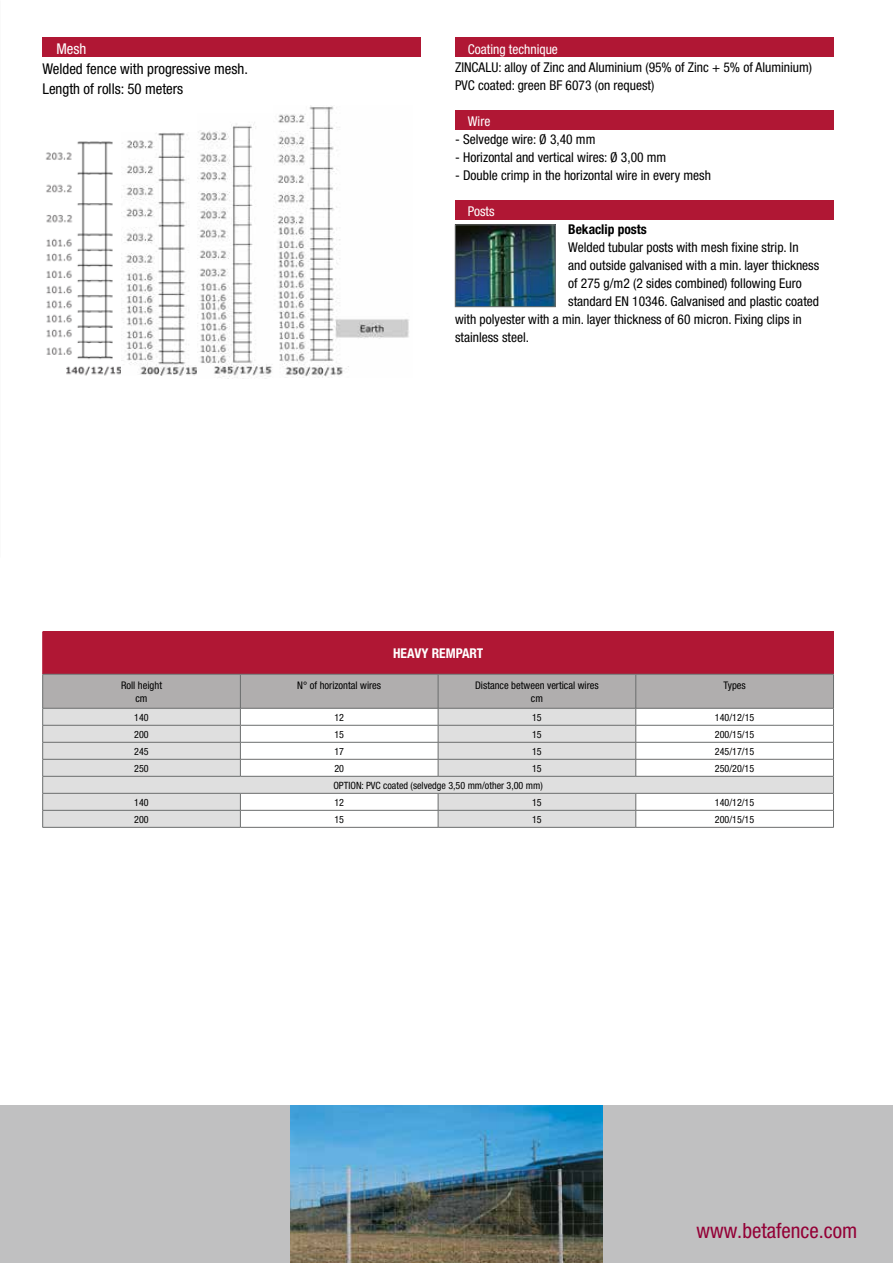
<style>
.page{position:relative;width:893px;height:1263px;background:#fff}
.page>*{position:absolute;margin:0;border:0;box-sizing:border-box;transform-origin:0 0}
.t1{font:condensed 21px "Helvetica Neue";color:#930036}
.t2{font:condensed 14.85px/19.8px "Helvetica Neue LT Std";color:#000}
.t3{font:condensed 14.85px "Helvetica Neue LT Std";color:#fff}
.t4{font:condensed 13.5px/18px "Helvetica Neue LT Std";color:#000}
.t5{font:condensed 13.5px "Helvetica Neue LT Std";color:#fff}
.t6{font:700 condensed 13.5px "Helvetica Neue LT Std";color:#000}
.t7{font:700 condensed 13.5px "Helvetica Neue";color:#fff}
.t8{font:condensed 10.5px/13.5px "Helvetica Neue";color:#000;text-align:center}
.t9{font:condensed 10.05px "Helvetica Neue";color:#000}
</style>
<div class="page">
<div style="left:0;top:1105px;width:893px;height:158px;background:#c0c0c1"></div>
<img style="left:290px;top:1105px;width:313px;height:158px">
<div style="left:43px;top:632px;width:790px;height:42px;background:#b01734"></div>
<svg style="left:42px;top:674px;width:792px;height:153px"></svg>
<hr style="left:42px;top:827px;width:198px;height:1px;background:#6b6d6d">
<hr style="left:240px;top:827px;width:198px;height:1px;background:#6b6d6d">
<hr style="left:438px;top:827px;width:198px;height:1px;background:#6b6d6d">
<hr style="left:636px;top:827px;width:198px;height:1px;background:#6b6d6d">
<hr style="left:43px;top:725px;width:197px;height:1px;background:#6b6d6d">
<hr style="left:240px;top:725px;width:198px;height:1px;background:#6b6d6d">
<hr style="left:438px;top:725px;width:198px;height:1px;background:#6b6d6d">
<hr style="left:636px;top:725px;width:197px;height:1px;background:#6b6d6d">
<hr style="left:42px;top:632px;width:1px;height:42px;background:#b01734">
<hr style="left:42px;top:631px;width:198px;height:1px;background:#b01734">
<hr style="left:240px;top:631px;width:198px;height:1px;background:#b01734">
<hr style="left:438px;top:631px;width:198px;height:1px;background:#b01734">
<hr style="left:636px;top:631px;width:197px;height:1px;background:#b01734">
<div style="left:42px;top:38px;width:379px;height:19px;background:#b01734"></div>
<div style="left:455px;top:111px;width:379px;height:19px;background:#b01734"></div>
<div style="left:455px;top:38px;width:379px;height:19px;background:#b01734"></div>
<div style="left:455px;top:201px;width:379px;height:19px;background:#b01734"></div>
<img style="left:457px;top:227px;width:96px;height:78px">
<div style="left:455px;top:225px;width:100px;height:82px;border:1px solid #6b6d6d"></div>
<img style="left:46px;top:141px;width:76px;height:235px">
<img style="left:122px;top:133px;width:75px;height:242px">
<img style="left:197px;top:122px;width:76px;height:257px">
<img style="left:273px;top:105px;width:136px;height:272px">
<p class="t3" style="left:56px;top:40px;width:31px">Mesh</p>
<p class="t2" style="left:42px;top:59px;width:207px">Welded fence with progressive mesh.<br>Length of rolls: 50 meters</p>
<p class="t5" style="left:468px;top:41px;width:92px">Coating technique</p>
<p class="t4" style="left:455px;top:58px;width:359px">ZINCALU: alloy of Zinc and Aluminium (95% of Zinc + 5% of Aluminium)<br>PVC coated: green BF 6073 (on request)</p>
<p class="t5" style="left:468px;top:113px;width:24px">Wire</p>
<p class="t4" style="left:455px;top:130px;width:142px">- Selvedge wire: Ø 3,40 mm</p>
<p class="t4" style="left:455px;top:148px;width:213px">- Horizontal and vertical wires: Ø 3,00 mm</p>
<p class="t4" style="left:455px;top:166px;width:257px">- Double crimp in the horizontal wire in every mesh</p>
<p class="t5" style="left:468px;top:203px;width:28px">Posts</p>
<p class="t6" style="left:568px;top:221px;width:80px">Bekaclip posts</p>
<p class="t4" style="left:568px;top:238px;width:232px">Welded tubular posts with mesh fixine strip. In</p>
<p class="t4" style="left:568px;top:256px;width:253px">and outside galvanised with a min. layer thickness</p>
<p class="t4" style="left:568px;top:274px;width:235px">of 275 g/m2 (2 sides combined) following Euro</p>
<p class="t4" style="left:568px;top:292px;width:252px">standard EN 10346. Galvanised and plastic coated</p>
<p class="t4" style="left:455px;top:310px;width:348px">with polyester with a min. layer thickness of 60 micron. Fixing clips in</p>
<p class="t4" style="left:455px;top:328px;width:75px">stainless steel.</p>
<p class="t7" style="left:393px;top:645px;width:92px">HEAVY REMPART</p>
<p class="t8" style="left:121px;top:678px;width:43px">Roll height cm</p>
<p class="t8" style="left:297px;top:678px;width:85px">N° of horizontal wires</p>
<p class="t8" style="left:475px;top:678px;width:125px">Distance between vertical wires cm</p>
<p class="t8" style="left:723px;top:678px;width:24px">Types</p>
<p class="t9" style="left:134px;top:711px;width:16px">140</p>
<p class="t9" style="left:334px;top:711px;width:11px">12</p>
<p class="t9" style="left:532px;top:711px;width:11px">15</p>
<p class="t9" style="left:715px;top:711px;width:41px">140/12/15</p>
<p class="t9" style="left:134px;top:728px;width:16px">200</p>
<p class="t9" style="left:334px;top:728px;width:11px">15</p>
<p class="t9" style="left:532px;top:728px;width:11px">15</p>
<p class="t9" style="left:715px;top:728px;width:41px">200/15/15</p>
<p class="t9" style="left:134px;top:745px;width:16px">245</p>
<p class="t9" style="left:334px;top:745px;width:11px">17</p>
<p class="t9" style="left:532px;top:745px;width:11px">15</p>
<p class="t9" style="left:715px;top:745px;width:41px">245/17/15</p>
<p class="t9" style="left:134px;top:762px;width:16px">250</p>
<p class="t9" style="left:334px;top:762px;width:11px">20</p>
<p class="t9" style="left:532px;top:762px;width:11px">15</p>
<p class="t9" style="left:715px;top:762px;width:41px">250/20/15</p>
<p class="t9" style="left:333px;top:779px;width:211px">OPTION: PVC coated (selvedge 3,50 mm/other 3,00 mm)</p>
<p class="t9" style="left:134px;top:796px;width:16px">140</p>
<p class="t9" style="left:334px;top:796px;width:11px">12</p>
<p class="t9" style="left:532px;top:796px;width:11px">15</p>
<p class="t9" style="left:715px;top:796px;width:41px">140/12/15</p>
<p class="t9" style="left:134px;top:813px;width:16px">200</p>
<p class="t9" style="left:334px;top:813px;width:11px">15</p>
<p class="t9" style="left:532px;top:813px;width:11px">15</p>
<p class="t9" style="left:715px;top:813px;width:41px">200/15/15</p>
<h1 class="t1" style="left:696px;top:1218px;width:162px">www.betafence.com</h1>
</div>
